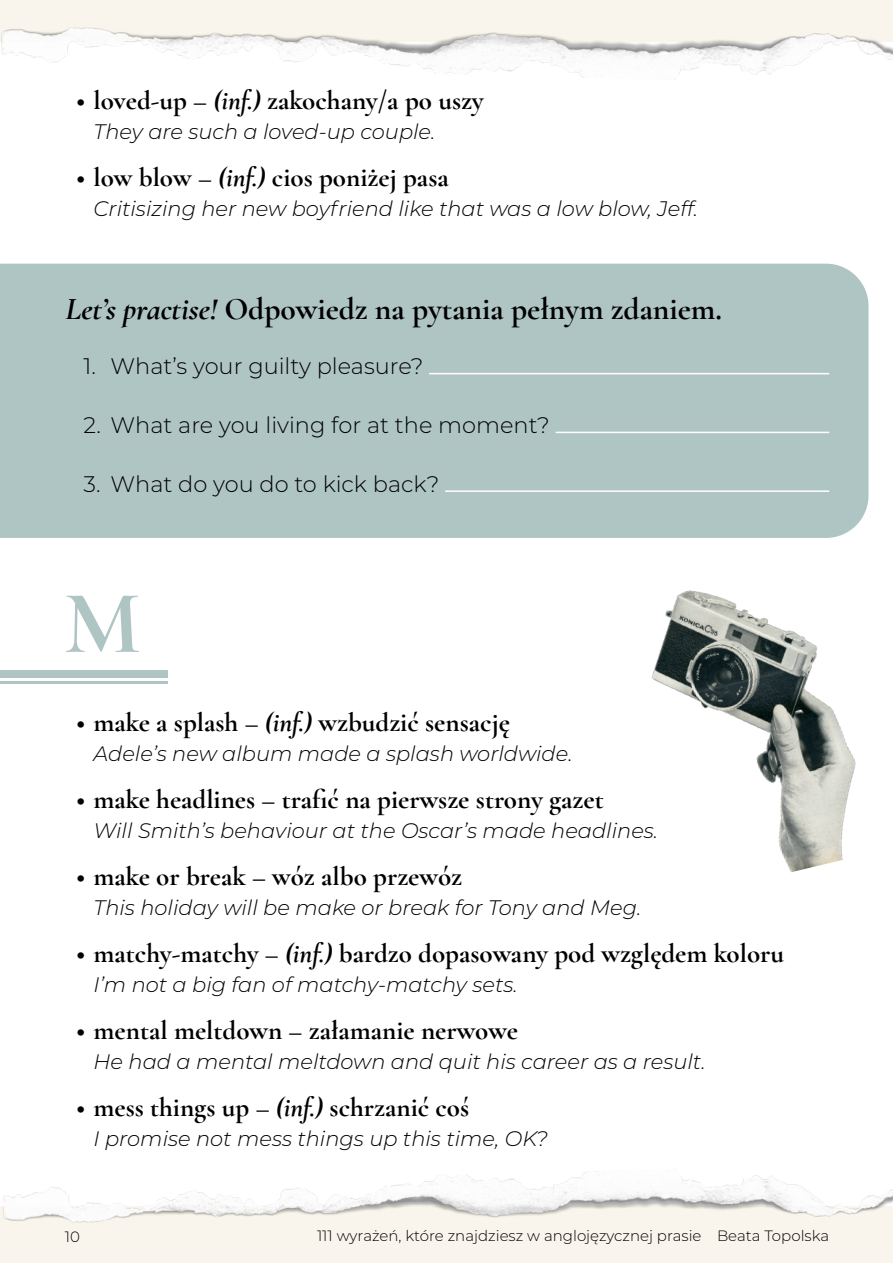
<style>
.page{position:relative;width:893px;height:1263px;background:#f9f5ec}
.page>*{position:absolute;margin:0;border:0;box-sizing:border-box;transform-origin:0 0}
.t1{font:700 90px "Cormorant Garamond";color:#afc5c4}
.t2{font:700 31.5px "Cormorant Garamond";color:#000}
.t3{font:700 27px "Cormorant Garamond";color:#000}
.t4{font:300 22.5px "Montserrat";color:#000}
.t5{font:italic 300 21px "Montserrat";color:#000}
.t6{font:300 15px "Montserrat";color:#000}
.s1{font-style:italic}
</style>
<div class="page">
<div style="left:0;top:43px;width:893px;height:1162px;background:#fff"></div>
<img style="left:0;top:27px;width:893px;height:52px">
<img style="left:0;top:1171px;width:893px;height:52px">
<div style="left:0;top:264px;width:868px;height:274px;background:#afc5c4"></div>
<hr style="left:429px;top:373px;width:400px;height:1px;background:#fff">
<hr style="left:556px;top:432px;width:273px;height:1px;background:#fff">
<hr style="left:445px;top:490px;width:384px;height:2px;background:#fff">
<div style="left:0;top:671px;width:168px;height:7px;background:#afc5c4"></div>
<hr style="left:0;top:681px;width:168px;height:3px;background:#afc5c4">
<hr style="left:0;top:343px;width:214px;height:2px;background:#afc5c4">
<img style="left:557px;top:485px;width:312px;height:388px">
<p class="t3" style="left:77px;top:84px;width:408px">• loved-up – <span class="s1">(inf.)</span> zakochany/a po uszy</p>
<p class="t5" style="left:94px;top:117px;width:343px">They are such a loved-up couple.</p>
<p class="t3" style="left:77px;top:161px;width:374px">• low blow – <span class="s1">(inf.)</span> cios poniżej pasa</p>
<p class="t5" style="left:94px;top:194px;width:606px">Critisizing her new boyfriend like that was a low blow, Jeff.</p>
<h2 class="t2" style="left:65px;top:290px;width:658px"><span class="s1">Let’s practise!</span> Odpowiedz na pytania pełnym zdaniem.</h2>
<p class="t4" style="left:84px;top:351px;width:341px">1. What’s your guilty pleasure?</p>
<p class="t4" style="left:84px;top:410px;width:468px">2. What are you living for at the moment?</p>
<p class="t4" style="left:84px;top:469px;width:357px">3. What do you do to kick back?</p>
<h1 class="t1" style="left:64px;top:567px;width:79px">M</h1>
<p class="t3" style="left:77px;top:705px;width:435px">• make a splash – <span class="s1">(inf.)</span> wzbudzić sensację</p>
<p class="t5" style="left:94px;top:739px;width:480px">Adele’s new album made a splash worldwide.</p>
<p class="t3" style="left:77px;top:782px;width:529px">• make headlines – trafić na pierwsze strony gazet</p>
<p class="t5" style="left:94px;top:816px;width:566px">Will Smith’s behaviour at the Oscar’s made headlines.</p>
<p class="t3" style="left:77px;top:859px;width:387px">• make or break – wóz albo przewóz</p>
<p class="t5" style="left:94px;top:893px;width:549px">This holiday will be make or break for Tony and Meg.</p>
<p class="t3" style="left:77px;top:936px;width:709px">• matchy-matchy – <span class="s1">(inf.)</span> bardzo dopasowany pod względem koloru</p>
<p class="t5" style="left:94px;top:970px;width:426px">I’m not a big fan of matchy-matchy sets.</p>
<p class="t3" style="left:77px;top:1013px;width:443px">• mental meltdown – załamanie nerwowe</p>
<p class="t5" style="left:94px;top:1047px;width:614px">He had a mental meltdown and quit his career as a result.</p>
<p class="t3" style="left:77px;top:1090px;width:394px">• mess things up – <span class="s1">(inf.)</span> schrzanić coś</p>
<p class="t5" style="left:94px;top:1124px;width:456px">I promise not mess things up this time, OK?</p>
<p class="t6" style="left:65px;top:1227px;width:17px">10</p>
<p class="t6" style="left:317px;top:1226px;width:514px">111 wyrażeń, które znajdziesz w anglojęzycznej prasie Beata Topolska</p>
</div>
